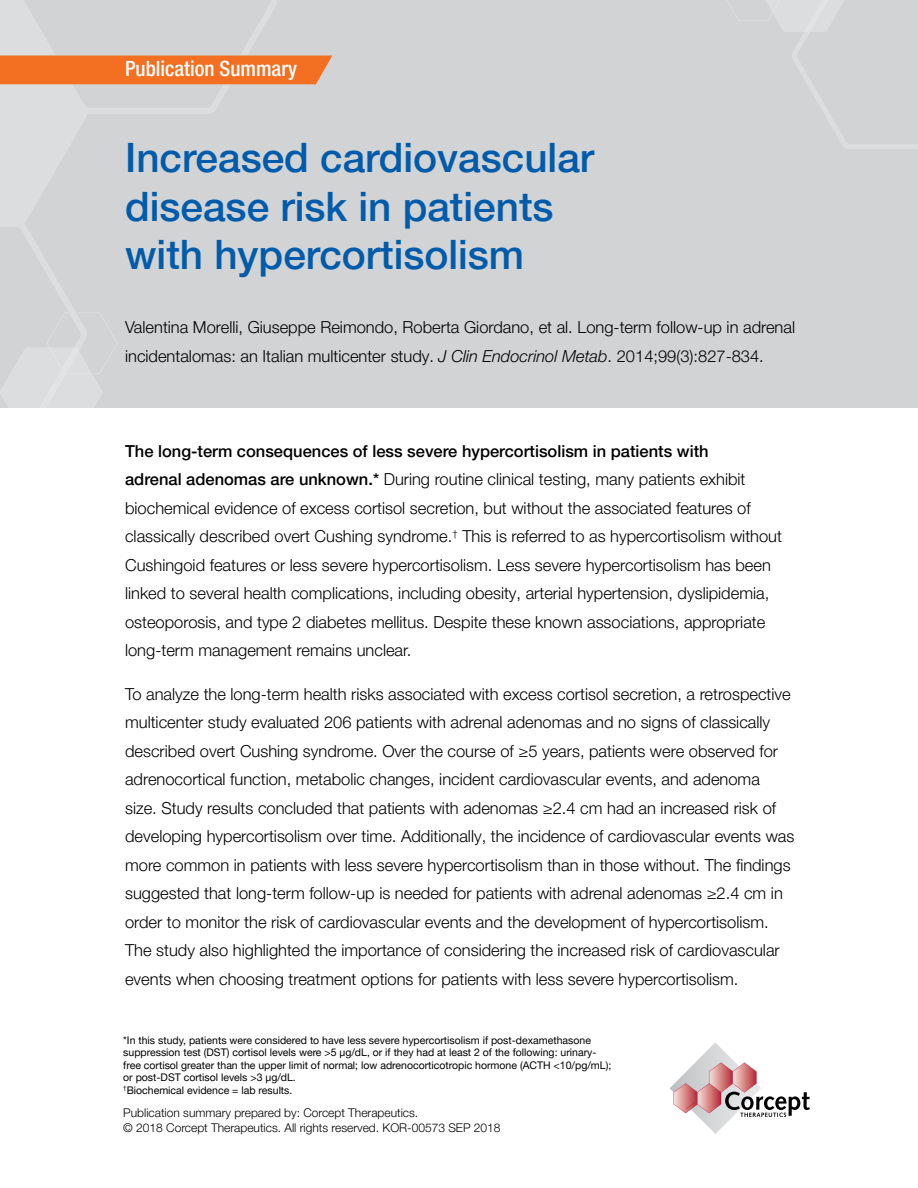
<style>
.page{position:relative;width:918px;height:1188px;background:#fff}
.page>*{position:absolute;margin:0;border:0;box-sizing:border-box;transform-origin:0 0}
.t1{font:500 40.5px/48.6px "Helvetica Neue LT Pro";color:#005baa}
.t2{font:500 condensed 21px "Helvetica Neue LT Pro";color:#fff}
.t3{font:300 16.5px/28.5px "Helvetica Neue LT Pro";color:#000}
.t4{font:300 12px/15px "Helvetica Neue LT Pro";color:#000}
.t5{font:10.5px/12.6px "Helvetica Neue LT Pro";color:#000}
.s1{font-style:italic}
.s2{font-weight:500}
</style>
<div class="page">
<div style="left:0;top:0;width:918px;height:407px;background:#d1d3d4"></div>
<svg style="left:0;top:0;width:332px;height:408px"></svg>
<svg style="left:670px;top:1042px;width:140px;height:92px"></svg>
<svg style="left:766px;top:0;width:152px;height:149px"></svg>
<p class="t2" style="left:125px;top:56px;width:174px">Publication Summary</p>
<h1 class="t1" style="left:125px;top:133px;width:471px">Increased cardiovascular disease risk in patients with hypercortisolism</h1>
<p class="t3" style="left:125px;top:313px;width:671px">Valentina Morelli, Giuseppe Reimondo, Roberta Giordano, et al. Long-term follow-up in adrenal incidentalomas: an Italian multicenter study. <span class="s1">J Clin Endocrinol Metab</span>. 2014;99(3):827-834.</p>
<p class="t3" style="left:125px;top:436px;width:658px"><span class="s2">The long-term consequences of less severe hypercortisolism in patients with<br>adrenal adenomas are unknown.*</span> During routine clinical testing, many patients exhibit biochemical evidence of excess cortisol secretion, but without the associated features of classically described overt Cushing syndrome.<sup>†</sup> This is referred to as hypercortisolism without Cushingoid features or less severe hypercortisolism. Less severe hypercortisolism has been linked to several health complications, including obesity, arterial hypertension, dyslipidemia, osteoporosis, and type 2 diabetes mellitus. Despite these known associations, appropriate long-term management remains unclear.</p>
<p class="t3" style="left:125px;top:679px;width:671px">To analyze the long-term health risks associated with excess cortisol secretion, a retrospective multicenter study evaluated 206 patients with adrenal adenomas and no signs of classically described overt Cushing syndrome. Over the course of ≥5 years, patients were observed for adrenocortical function, metabolic changes, incident cardiovascular events, and adenoma size. Study results concluded that patients with adenomas ≥2.4 cm had an increased risk of developing hypercortisolism over time. Additionally, the incidence of cardiovascular events was more common in patients with less severe hypercortisolism than in those without. The findings suggested that long-term follow-up is needed for patients with adrenal adenomas ≥2.4 cm in order to monitor the risk of cardiovascular events and the development of hypercortisolism.<br>The study also highlighted the importance of considering the increased risk of cardiovascular events when choosing treatment options for patients with less severe hypercortisolism.</p>
<p class="t5" style="left:123px;top:1033px;width:490px">*In this study, patients were considered to have less severe hypercortisolism if post-dexamethasone suppression test (DST) cortisol levels were &gt;5 μg/dL, or if they had at least 2 of the following: urinary&shy;free cortisol greater than the upper limit of normal; low adrenocorticotropic hormone (ACTH &lt;10/pg/mL); or post-DST cortisol levels &gt;3 μg/dL.<br><sup>†</sup>Biochemical evidence = lab results.</p>
<p class="t4" style="left:123px;top:1105px;width:379px">Publication summary prepared by: Corcept Therapeutics.<br>© 2018 Corcept Therapeutics. All rights reserved. KOR-00573 SEP 2018</p>
</div>
